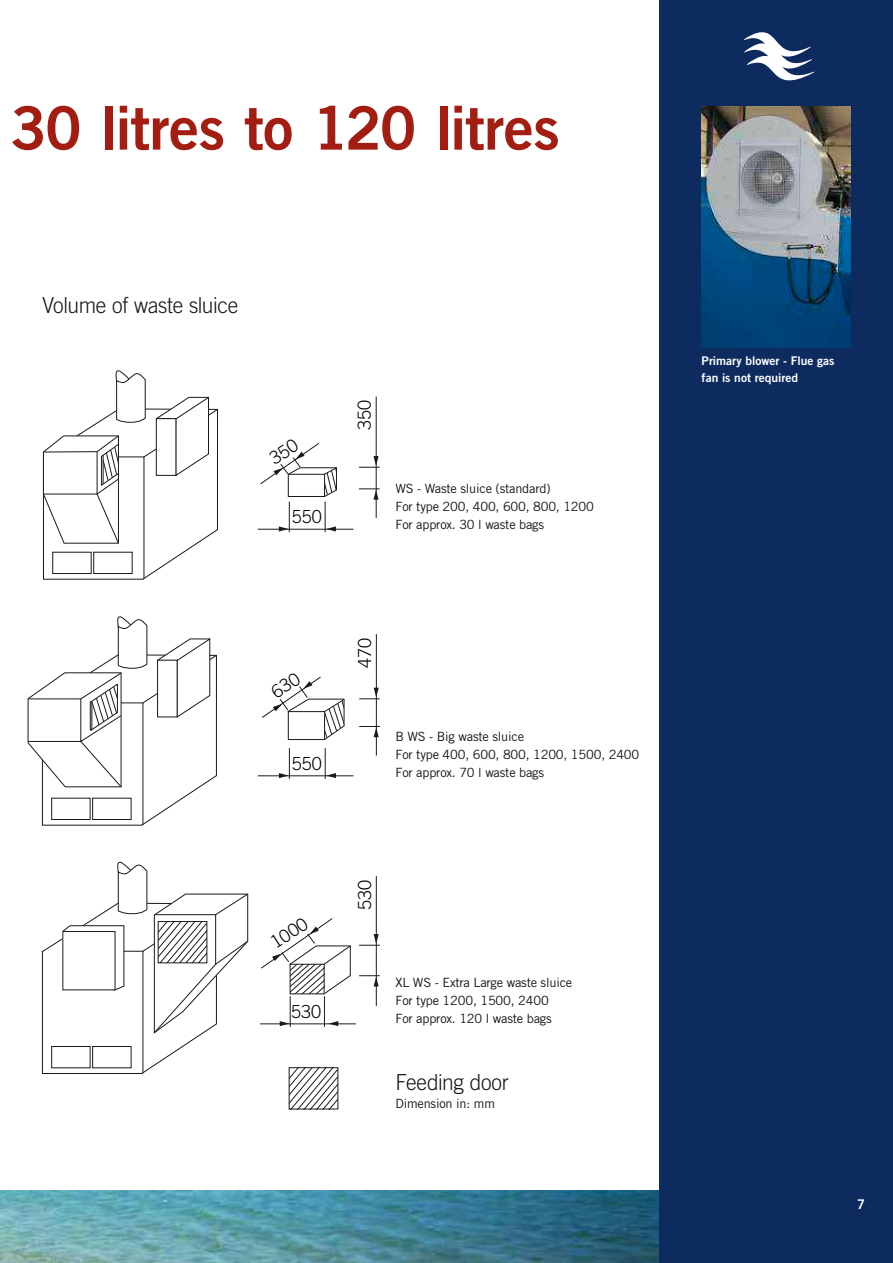
<style>
.page{position:relative;width:893px;height:1263px;background:#fff}
.page>*{position:absolute;margin:0;border:0;box-sizing:border-box;transform-origin:0 0}
.t1{font:60px "Trade Gothic LT Std Bd 2";letter-spacing:-.02em;color:#a31d12}
.t2{font:300 22.05px "Trade Gothic LT Std";letter-spacing:-.02em;color:#131413;scale:.95 1}
.t3{font:300 18px "Trade Gothic";color:#000}
.t4{font:13.35px "Trade Gothic LT Std Bd 2";color:#fff;scale:.95 1}
.t5{font:12.75px/18px "Trade Gothic LT Std";letter-spacing:-.015em;color:#131413}
.t6{font:12px/16.5px "Trade Gothic LT Std Bd 2";color:#fff}
</style>
<div class="page">
<img style="left:0;top:1190px;width:659px;height:73px">
<div style="left:659px;top:0;width:234px;height:1263px;background:#0e2b5f"></div>
<svg style="left:744px;top:32px;width:70px;height:49px"></svg>
<div style="left:289px;top:1067px;width:49px;height:42px;border:1px solid #1e1919"></div>
<svg style="left:43px;top:370px;width:175px;height:210px"></svg>
<div style="left:53px;top:552px;width:38px;height:21px;background:#fff"></div>
<div style="left:52px;top:552px;width:40px;height:22px;border:1px solid #1e1919"></div>
<div style="left:94px;top:552px;width:38px;height:21px;background:#fff"></div>
<div style="left:93px;top:552px;width:40px;height:22px;border:1px solid #1e1919"></div>
<svg style="left:27px;top:616px;width:190px;height:210px"></svg>
<svg style="left:42px;top:861px;width:207px;height:213px"></svg>
<svg style="left:289px;top:1068px;width:49px;height:41px"></svg>
<hr style="left:376px;top:396px;width:1px;height:122px;background:#1e1919">
<hr style="left:258px;top:529px;width:95px;height:1px;background:#1e1919">
<hr style="left:289px;top:501px;width:1px;height:31px;background:#1e1919">
<hr style="left:325px;top:501px;width:1px;height:31px;background:#1e1919">
<svg style="left:326px;top:526px;width:10px;height:5px"></svg>
<svg style="left:279px;top:526px;width:10px;height:5px"></svg>
<svg style="left:359px;top:456px;width:21px;height:12px"></svg>
<svg style="left:359px;top:488px;width:21px;height:12px"></svg>
<hr style="left:376px;top:634px;width:1px;height:121px;background:#1e1919">
<hr style="left:258px;top:775px;width:96px;height:1px;background:#1e1919">
<hr style="left:289px;top:748px;width:1px;height:31px;background:#1e1919">
<hr style="left:325px;top:748px;width:1px;height:31px;background:#1e1919">
<svg style="left:326px;top:773px;width:10px;height:5px"></svg>
<svg style="left:279px;top:773px;width:10px;height:5px"></svg>
<svg style="left:359px;top:688px;width:21px;height:11px"></svg>
<svg style="left:359px;top:726px;width:21px;height:11px"></svg>
<hr style="left:376px;top:876px;width:1px;height:130px;background:#1e1919">
<hr style="left:260px;top:1023px;width:96px;height:1px;background:#1e1919">
<hr style="left:290px;top:996px;width:1px;height:31px;background:#1e1919">
<hr style="left:324px;top:996px;width:1px;height:31px;background:#1e1919">
<svg style="left:329px;top:1021px;width:9px;height:5px"></svg>
<svg style="left:280px;top:1021px;width:9px;height:5px"></svg>
<svg style="left:359px;top:934px;width:21px;height:12px"></svg>
<svg style="left:359px;top:975px;width:21px;height:11px"></svg>
<svg style="left:261px;top:918px;width:90px;height:77px"></svg>
<img style="left:702px;top:106px;width:148px;height:242px">
<svg style="left:260px;top:443px;width:77px;height:54px"></svg>
<svg style="left:262px;top:676px;width:83px;height:64px"></svg>
<h1 class="t1" style="left:10px;top:91px;width:551px">30 litres to 120 litres</h1>
<h2 class="t2" style="left:43px;top:292px;width:207px">Volume of waste sluice</h2>
<h3 class="t3" style="left:292px;top:506px;width:32px">550</h3>
<h3 class="t3" style="left:354px;top:430px;width:32px;rotate:-90deg">350</h3>
<p class="t5" style="left:395px;top:479px;width:200px">WS - Waste sluice (standard)<br>For type 200, 400, 600, 800, 1200<br>For approx. 30 l waste bags</p>
<h3 class="t3" style="left:292px;top:753px;width:32px">550</h3>
<h3 class="t3" style="left:354px;top:668px;width:32px;rotate:-90deg">470</h3>
<p class="t5" style="left:395px;top:727px;width:245px">B WS - Big waste sluice<br>For type 400, 600, 800, 1200, 1500, 2400<br>For approx. 70 l waste bags</p>
<h3 class="t3" style="left:267px;top:934px;width:42px;rotate:-32deg">1000</h3>
<h3 class="t3" style="left:291px;top:1001px;width:32px">530</h3>
<h3 class="t3" style="left:354px;top:910px;width:32px;rotate:-90deg">530</h3>
<p class="t5" style="left:395px;top:974px;width:178px">XL WS - Extra Large waste sluice<br>For type 1200, 1500, 2400<br>For approx. 120 l waste bags</p>
<h2 class="t2" style="left:395px;top:1069px;width:121px">Feeding door</h2>
<p class="t5" style="left:395px;top:1095px;width:101px">Dimension in: mm</p>
<p class="t6" style="left:702px;top:352px;width:134px">Primary blower - Flue gas fan is not required</p>
<p class="t4" style="left:857px;top:1196px;width:10px">7</p>
</div>
